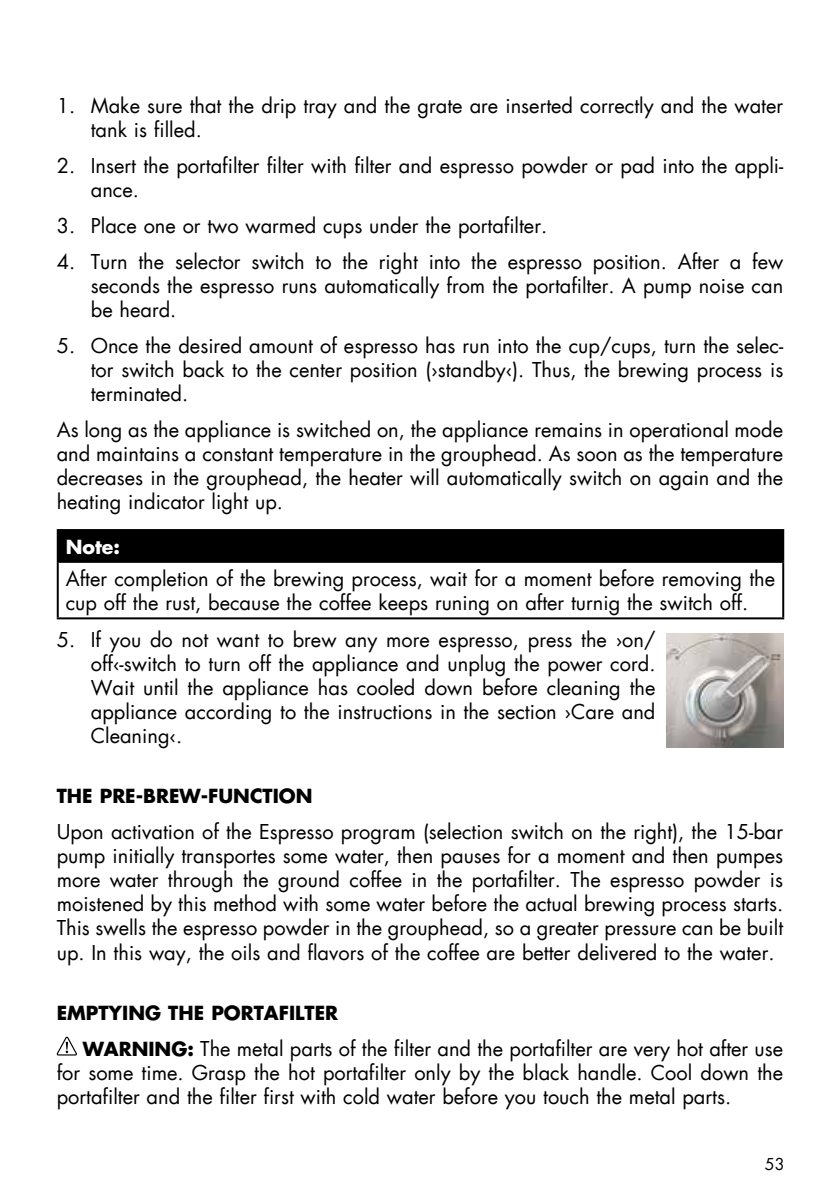
<style>
.page{position:relative;width:840px;height:1191px;background:#fff}
.page>*{position:absolute;margin:0;border:0;box-sizing:border-box;transform-origin:0 0}
.t1{font:20px/24px "Futura LT";color:#000;text-align:justify}
.t2{font:700 19px "Futura LT";color:#000}
.t3{font:700 19px "Futura LT";color:#fff}
.t4{font:16px "Futura LT";color:#000}
.s1{font-weight:700;font-size:19px}
</style>
<div class="page">
<div style="left:58px;top:530px;width:724px;height:32px;background:#000"></div>
<hr style="left:57px;top:529px;width:726px;height:2px;background:#000">
<hr style="left:57px;top:531px;width:2px;height:30px;background:#000">
<hr style="left:781px;top:531px;width:2px;height:30px;background:#000">
<hr style="left:57px;top:561px;width:726px;height:2px;background:#000">
<hr style="left:57px;top:563px;width:2px;height:54px;background:#000">
<hr style="left:781px;top:563px;width:2px;height:54px;background:#000">
<hr style="left:57px;top:617px;width:726px;height:2px;background:#000">
<svg style="left:57px;top:1036px;width:20px;height:19px"></svg>
<img style="left:666px;top:633px;width:116px;height:114px">
<p class="t1" style="left:91px;top:94px;width:693px;text-indent:-34px">1. Make sure that the drip tray and the grate are inserted correctly and the water tank is filled.</p>
<p class="t1" style="left:91px;top:154px;width:693px;text-indent:-34px">2. Insert the portafilter filter with filter and espresso powder or pad into the appli&shy;ance.</p>
<p class="t1" style="left:57px;top:214px;width:491px">3. Place one or two warmed cups under the portafilter.</p>
<p class="t1" style="left:91px;top:250px;width:693px;text-indent:-34px">4. Turn the selector switch to the right into the espresso position. After a few seconds the espresso runs automatically from the portafilter. A pump noise can be heard.</p>
<p class="t1" style="left:91px;top:334px;width:693px;text-indent:-34px">5. Once the desired amount of espresso has run into the cup/cups, turn the selec&shy;tor switch back to the center position (›standby‹). Thus, the brewing process is terminated.</p>
<p class="t1" style="left:57px;top:418px;width:727px">As long as the appliance is switched on, the appliance remains in operational mode and maintains a constant temperature in the grouphead. As soon as the temperature decreases in the grouphead, the heater will automatically switch on again and the heating indicator light up.</p>
<p class="t3" style="left:66px;top:534px;width:56px">Note:</p>
<p class="t1" style="left:66px;top:567px;width:710px">After completion of the brewing process, wait for a moment before removing the cup off the rust, because the coffee keeps runing on after turnig the switch off.</p>
<p class="t1" style="left:91px;top:628px;width:566px;text-indent:-34px">5. If you do not want to brew any more espresso, press the ›on/ off‹-switch to turn off the appliance and unplug the power cord.<br>Wait until the appliance has cooled down before cleaning the appliance according to the instructions in the section ›Care and Cleaning‹.</p>
<p class="t2" style="left:57px;top:783px;width:257px">THE PRE-BREW-FUNCTION</p>
<p class="t1" style="left:57px;top:820px;width:727px">Upon activation of the Espresso program (selection switch on the right), the 15-bar pump initially transportes some water, then pauses for a moment and then pumpes more water through the ground coffee in the portafilter. The espresso powder is moistened by this method with some water before the actual brewing process starts.<br>This swells the espresso powder in the grouphead, so a greater pressure can be built up. In this way, the oils and flavors of the coffee are better delivered to the water.</p>
<p class="t2" style="left:57px;top:999px;width:283px">EMPTYING THE PORTAFILTER</p>
<p class="t1" style="left:57px;top:1036px;width:727px;text-indent:26px"><span class="s1">WARNING:</span> The metal parts of the filter and the portafilter are very hot after use for some time. Grasp the hot portafilter only by the black handle. Cool down the portafilter and the filter first with cold water before you touch the metal parts.</p>
<p class="t4" style="left:764px;top:1154px;width:21px">53</p>
</div>
